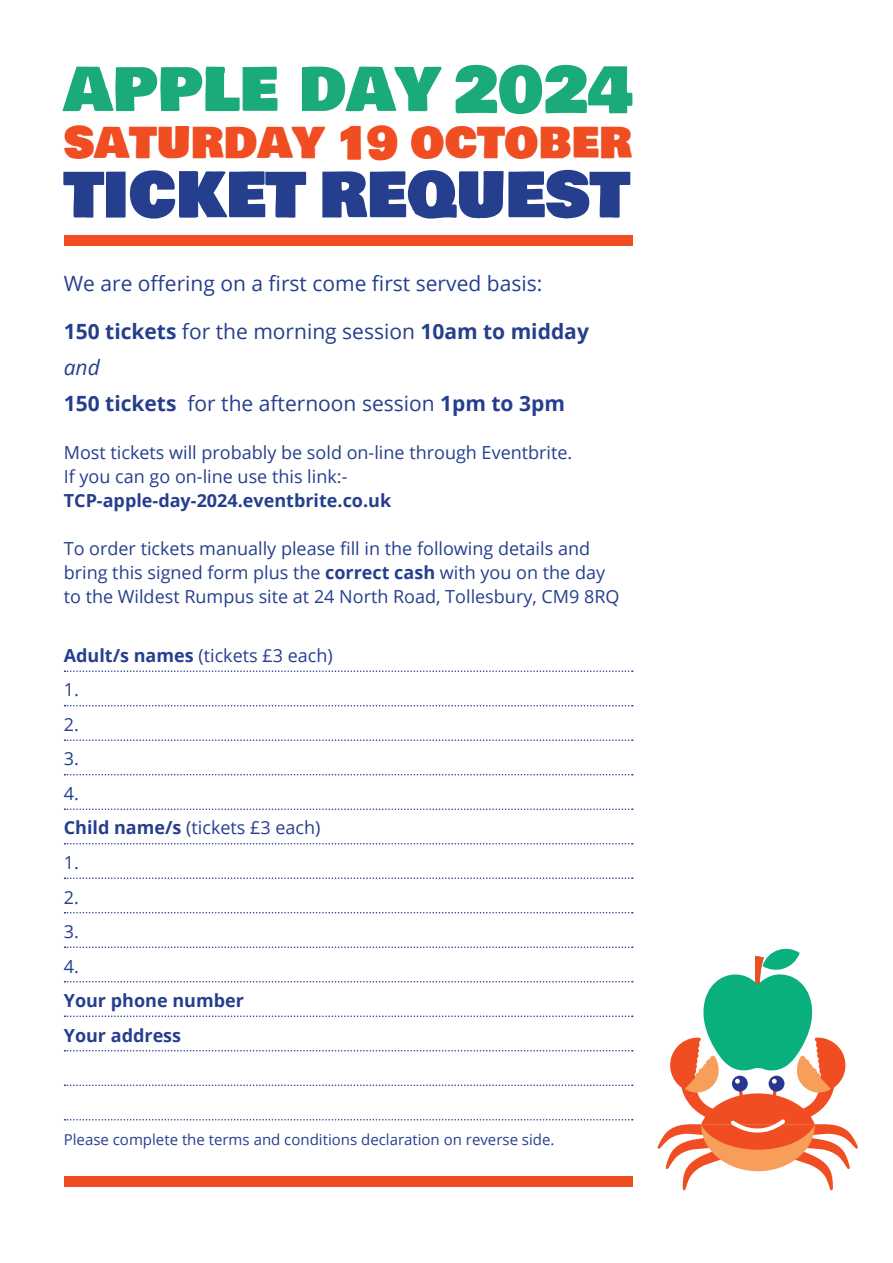
<style>
.page{position:relative;width:893px;height:1263px;background:#fff}
.page>*{position:absolute;margin:0;border:0;box-sizing:border-box;transform-origin:0 0}
.t1{font:70.2px "Bowlby One SC";letter-spacing:-.005em;color:#253f8e}
.t2{font:67.5px "Bowlby One SC";color:#1bab7a}
.t3{font:48px "Bowlby One SC";color:#f04d22}
.t4{font:21px "Open Sans";color:#253f8e}
.t5{font:700 21px "Open Sans";color:#253f8e}
.t6{font:italic 21px "Open Sans";color:#253f8e}
.t7{font:18px/24px "Open Sans";color:#253f8e}
.t8{font:700 18px "Open Sans";color:#253f8e}
.t9{font:15px "Open Sans";color:#253f8e}
.s1{font-size:63px}
.s2{font-size:45px}
.s3{font-weight:400}
.s4{font-weight:700}
</style>
<div class="page">
<svg style="left:65px;top:670px;width:568px;height:2px"></svg>
<svg style="left:65px;top:705px;width:568px;height:1px"></svg>
<svg style="left:65px;top:739px;width:568px;height:2px"></svg>
<svg style="left:65px;top:774px;width:568px;height:1px"></svg>
<svg style="left:65px;top:808px;width:568px;height:2px"></svg>
<svg style="left:65px;top:843px;width:568px;height:1px"></svg>
<svg style="left:65px;top:877px;width:568px;height:2px"></svg>
<svg style="left:65px;top:912px;width:568px;height:1px"></svg>
<svg style="left:65px;top:946px;width:568px;height:2px"></svg>
<svg style="left:65px;top:981px;width:568px;height:1px"></svg>
<svg style="left:65px;top:1015px;width:568px;height:2px"></svg>
<svg style="left:65px;top:1050px;width:568px;height:1px"></svg>
<svg style="left:65px;top:1084px;width:568px;height:2px"></svg>
<svg style="left:65px;top:1119px;width:568px;height:1px"></svg>
<svg style="left:657px;top:948px;width:201px;height:242px"></svg>
<div style="left:64px;top:235px;width:568px;height:11px;background:#f04d22"></div>
<div style="left:64px;top:1176px;width:568px;height:10px;background:#f04d22"></div>
<p class="t2" style="left:64px;top:38px;width:570px">APPLE DAY <span class="s1">2024</span></p>
<p class="t3" style="left:64px;top:106px;width:570px">SATURDAY <span class="s2">19</span> OCTOBER</p>
<p class="t1" style="left:64px;top:142px;width:568px">TICKET REQUEST</p>
<p class="t4" style="left:64px;top:269px;width:480px">We are offering on a first come first served basis:</p>
<p class="t5" style="left:64px;top:317px;width:527px">150 tickets <span class="s3">for the morning session</span> 10am to midday</p>
<p class="t6" style="left:64px;top:353px;width:38px">and</p>
<p class="t4" style="left:64px;top:389px;width:503px"><span class="s4">150 tickets</span> for the afternoon session <span class="s4">1pm to 3pm</span></p>
<p class="t7" style="left:64px;top:440px;width:510px">Most tickets will probably be sold on-line through Eventbrite.<br>If you can go on-line use this link:-</p>
<p class="t8" style="left:64px;top:488px;width:329px">TCP-apple-day-2024.eventbrite.co.uk</p>
<p class="t7" style="left:64px;top:536px;width:557px">To order tickets manually please fill in the following details and bring this signed form plus the <span class="s4">correct cash</span> with you on the day to the Wildest Rumpus site at 24 North Road, Tollesbury, CM9 8RQ</p>
<p class="t7" style="left:64px;top:643px;width:270px"><span class="s4">Adult/s names</span> (tickets £3 each)</p>
<p class="t7" style="left:64px;top:677px;width:17px">1.</p>
<p class="t7" style="left:64px;top:712px;width:17px">2.</p>
<p class="t7" style="left:64px;top:746px;width:17px">3.</p>
<p class="t7" style="left:64px;top:781px;width:17px">4.</p>
<p class="t7" style="left:64px;top:815px;width:258px"><span class="s4">Child name/s</span> (tickets £3 each)</p>
<p class="t7" style="left:64px;top:850px;width:17px">1.</p>
<p class="t7" style="left:64px;top:884px;width:17px">2.</p>
<p class="t7" style="left:64px;top:919px;width:17px">3.</p>
<p class="t7" style="left:64px;top:953px;width:17px">4.</p>
<p class="t8" style="left:64px;top:988px;width:182px">Your phone number</p>
<p class="t8" style="left:64px;top:1022px;width:119px">Your address</p>
<p class="t9" style="left:64px;top:1129px;width:492px">Please complete the terms and conditions declaration on reverse side.</p>
</div>
